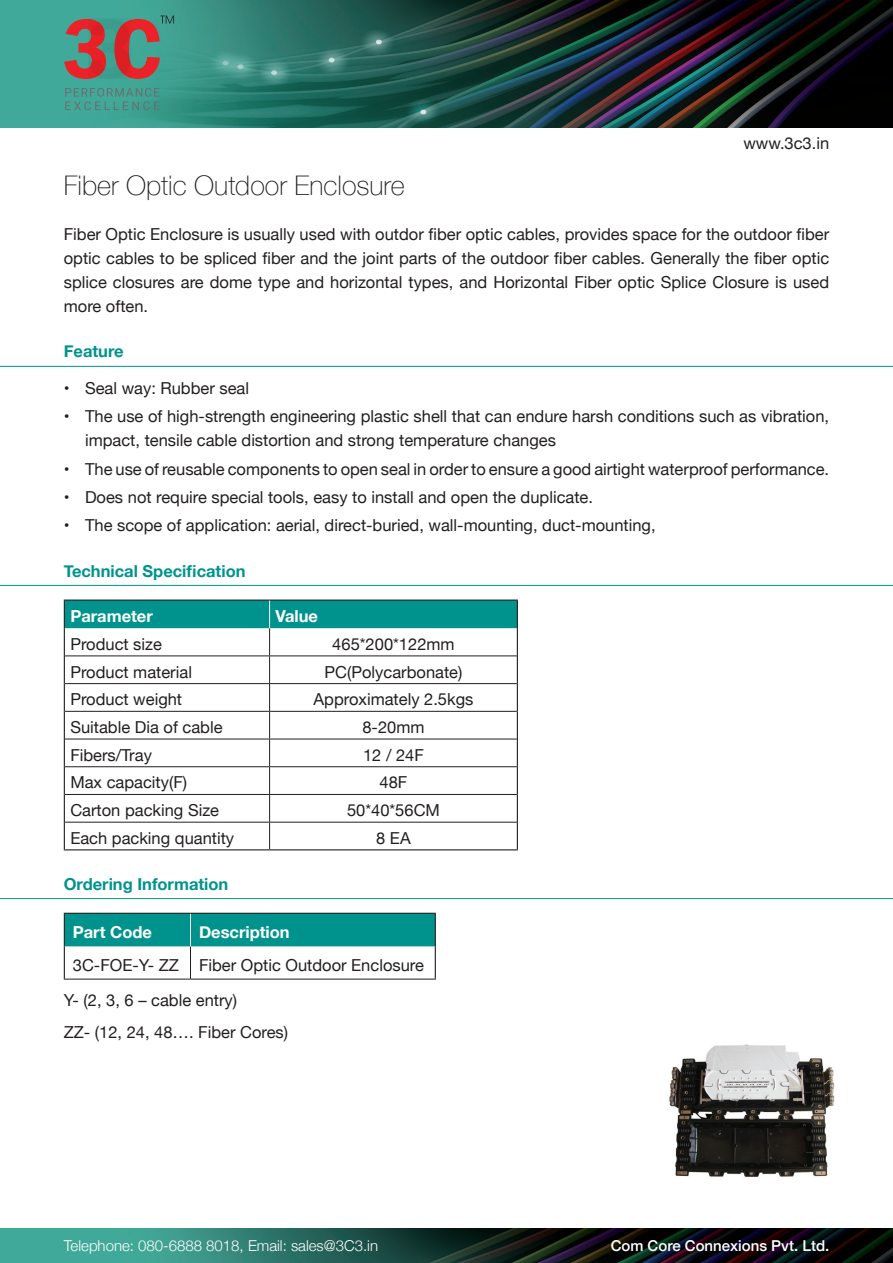
<style>
.page{position:relative;width:893px;height:1263px;background:#fff}
.page>*{position:absolute;margin:0;border:0;box-sizing:border-box;transform-origin:0 0}
.Heading{font:100 27px "Helvetica Neue";color:#231f20}
.Body_Copy{font:16.5px/24px "Helvetica Neue";color:#231f20;text-align:justify}
.Bold{font:700 16.5px "Helvetica Neue";color:#00938d}
.Table_Bold{font:700 16.5px "Helvetica Neue";color:#fff}
.t1{font:300 15px "Helvetica Neue";color:#fff}
.t2{font:500 15px "Helvetica Neue";color:#fff}
</style>
<div class="page">
<hr style="left:0;top:366px;width:893px;height:1px;background:#00938d">
<hr style="left:0;top:585px;width:893px;height:1px;background:#00938d">
<hr style="left:0;top:898px;width:893px;height:1px;background:#00938d">
<hr style="left:64px;top:599px;width:206px;height:2px;background:#231f20">
<hr style="left:270px;top:599px;width:248px;height:2px;background:#231f20">
<hr style="left:64px;top:849px;width:206px;height:1px;background:#231f20">
<hr style="left:270px;top:849px;width:248px;height:1px;background:#231f20">
<svg style="left:64px;top:600px;width:454px;height:249px"></svg>
<div style="left:65px;top:914px;width:370px;height:32px;background:#00938d"></div>
<hr style="left:190px;top:946px;width:1px;height:33px;background:#231f20">
<hr style="left:64px;top:979px;width:126px;height:1px;background:#231f20">
<hr style="left:190px;top:979px;width:246px;height:1px;background:#231f20">
<hr style="left:190px;top:914px;width:1px;height:32px;background:#fff">
<hr style="left:64px;top:913px;width:126px;height:1px;background:#231f20">
<hr style="left:64px;top:914px;width:1px;height:32px;background:#231f20">
<hr style="left:190px;top:913px;width:246px;height:1px;background:#231f20">
<hr style="left:435px;top:914px;width:1px;height:32px;background:#231f20">
<hr style="left:64px;top:946px;width:1px;height:33px;background:#231f20">
<hr style="left:435px;top:946px;width:1px;height:33px;background:#231f20">
<img style="left:669px;top:1044px;width:166px;height:133px">
<img style="left:0;top:0;width:893px;height:128px">
<img style="left:0;top:1229px;width:893px;height:34px">
<svg style="left:65px;top:88px;width:94px;height:22px"></svg>
<svg style="left:64px;top:16px;width:110px;height:63px"></svg>
<p class="Body_Copy" style="left:743px;top:132px;width:87px">www.3c3.in</p>
<p class="Heading" style="left:64px;top:165px;width:342px">Fiber Optic Outdoor Enclosure</p>
<p class="Body_Copy" style="left:64px;top:223px;width:767px">Fiber Optic Enclosure is usually used with outdor fiber optic cables, provides space for the outdoor fiber optic cables to be spliced fiber and the joint parts of the outdoor fiber cables. Generally the fiber optic splice closures are dome type and horizontal types, and Horizontal Fiber optic Splice Closure is used more often.</p>
<p class="Bold" style="left:64px;top:339px;width:61px">Feature</p>
<p class="Body_Copy" style="left:64px;top:377px;width:187px">• Seal way: Rubber seal</p>
<p class="Body_Copy" style="left:85px;top:406px;width:746px;text-indent:-21px">• The use of high-strength engineering plastic shell that can endure harsh conditions such as vibration, impact, tensile cable distortion and strong temperature changes</p>
<p class="Body_Copy" style="left:64px;top:458px;width:767px">• The use of reusable components to open seal in order to ensure a good airtight waterproof performance.</p>
<p class="Body_Copy" style="left:64px;top:486px;width:531px">• Does not require special tools, easy to install and open the duplicate.</p>
<p class="Body_Copy" style="left:64px;top:514px;width:593px">• The scope of application: aerial, direct-buried, wall-mounting, duct-mounting,</p>
<p class="Bold" style="left:64px;top:558px;width:183px">Technical Specification</p>
<p class="Table_Bold" style="left:70px;top:603px;width:84px">Parameter</p>
<p class="Table_Bold" style="left:276px;top:603px;width:44px">Value</p>
<p class="Body_Copy" style="left:70px;top:633px;width:93px">Product size</p>
<p class="Body_Copy" style="left:332px;top:633px;width:124px">465*200*122mm</p>
<p class="Body_Copy" style="left:70px;top:661px;width:123px">Product material</p>
<p class="Body_Copy" style="left:325px;top:661px;width:139px">PC(Polycarbonate)</p>
<p class="Body_Copy" style="left:70px;top:688px;width:113px">Product weight</p>
<p class="Body_Copy" style="left:314px;top:688px;width:161px">Approximately 2.5kgs</p>
<p class="Body_Copy" style="left:70px;top:716px;width:154px">Suitable Dia of cable</p>
<p class="Body_Copy" style="left:362px;top:716px;width:64px">8-20mm</p>
<p class="Body_Copy" style="left:70px;top:744px;width:83px">Fibers/Tray</p>
<p class="Body_Copy" style="left:363px;top:744px;width:62px">12 / 24F</p>
<p class="Body_Copy" style="left:70px;top:771px;width:118px">Max capacity(F)</p>
<p class="Body_Copy" style="left:380px;top:771px;width:29px">48F</p>
<p class="Body_Copy" style="left:70px;top:799px;width:150px">Carton packing Size</p>
<p class="Body_Copy" style="left:347px;top:799px;width:94px">50*40*56CM</p>
<p class="Body_Copy" style="left:70px;top:827px;width:165px">Each packing quantity</p>
<p class="Body_Copy" style="left:376px;top:827px;width:36px">8 EA</p>
<p class="Bold" style="left:64px;top:871px;width:166px">Ordering Information</p>
<p class="Table_Bold" style="left:73px;top:919px;width:81px">Part Code</p>
<p class="Table_Bold" style="left:199px;top:919px;width:92px">Description</p>
<p class="Body_Copy" style="left:73px;top:954px;width:108px">3C-FOE-Y- ZZ</p>
<p class="Body_Copy" style="left:199px;top:954px;width:226px">Fiber Optic Outdoor Enclosure</p>
<p class="Body_Copy" style="left:64px;top:989px;width:175px">Y- (2, 3, 6 – cable entry)</p>
<p class="Body_Copy" style="left:64px;top:1021px;width:226px">ZZ- (12, 24, 48…. Fiber Cores)</p>
<p class="t1" style="left:64px;top:1234px;width:316px">Telephone: 080-6888 8018, Email: sales@3C3.in</p>
<p class="t2" style="left:611px;top:1234px;width:220px">Com Core Connexions Pvt. Ltd.</p>
</div>
